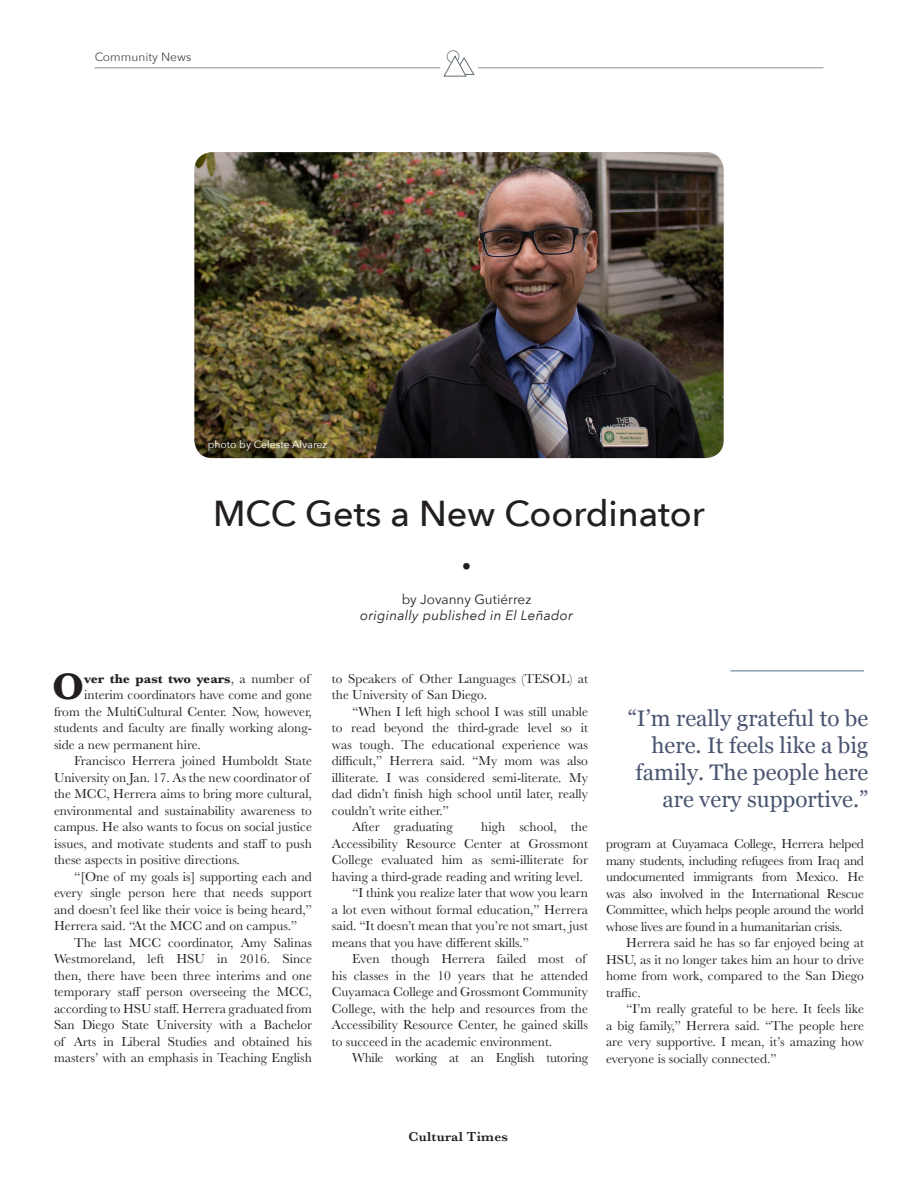
<style>
.page{position:relative;width:918px;height:1188px;background:#fff}
.page>*{position:absolute;margin:0;border:0;box-sizing:border-box;transform-origin:0 0}
.t1{font:700 38.4px "Baskerville";color:#231f20}
.t2{font:500 36px "Avenir Next";color:#231f20}
.t3{font:30px "Helvetica";color:#231f20}
.t4{font:22.5px/27px "Georgia";color:#495570;text-align:right}
.t5{font:13.5px/16.5px "Baskerville";color:#231f20;text-align:justify}
.t6{font:13.5px "Baskerville";letter-spacing:-.02em;color:#231f20}
.t7{font:italic 13.5px "Avenir Next";letter-spacing:.02em;color:#231f20}
.t8{font:700 13.5px "Baskerville";color:#231f20}
.t9{font:13.5px "Avenir Next";color:#231f20}
.t10{font:600 13.5px "Baskerville";letter-spacing:.02em;color:#231f20}
.t11{font:12px "Avenir Next";color:#231f20}
.t12{font:10.5px "Avenir Next";color:#fff}
.s1{font-weight:400}
</style>
<div class="page">
<hr style="left:94px;top:67px;width:346px;height:1px;background:#231f20">
<hr style="left:478px;top:67px;width:346px;height:1px;background:#231f20">
<div style="left:447px;top:50px;width:12px;height:13px;border:1px solid #8b8d90;border-radius:50%"></div>
<svg style="left:443px;top:55px;width:32px;height:22px"></svg>
<img style="left:194px;top:152px;width:530px;height:306px">
<hr style="left:730px;top:670px;width:134px;height:1px;background:#4f6e83">
<p class="t11" style="left:94px;top:47px;width:98px">Community News</p>
<p class="t12" style="left:208px;top:435px;width:121px">photo by Celeste Alvarez</p>
<p class="t2" style="left:213px;top:483px;width:493px">MCC Gets a New Coordinator</p>
<p class="t3" style="left:461px;top:543px;width:12px">•</p>
<p class="t9" style="left:402px;top:588px;width:131px">by Jovanny Gutiérrez</p>
<p class="t7" style="left:360px;top:604px;width:214px">originally published in El Leñador</p>
<p class="t1" style="left:52px;top:660px;width:34px">O</p>
<p class="t8" style="left:84px;top:669px;width:227px">ver the past two years<span class="s1">, a number of</span></p>
<p class="t5" style="left:84px;top:687px;width:229px">interim coordinators have come and gone</p>
<p class="t5" style="left:54px;top:703px;width:259px">from the MultiCultural Center. Now, however,</p>
<p class="t5" style="left:54px;top:720px;width:260px">students and faculty are finally working along-</p>
<p class="t5" style="left:54px;top:736px;width:148px">side a new permanent hire.</p>
<p class="t5" style="left:54px;top:753px;width:260px;text-align:left;text-indent:20px">Francisco Herrera joined Humboldt State University on Jan. 17. As the new coordinator of the MCC, Herrera aims to bring more cultural, environmental and sustainability awareness to campus. He also wants to focus on social justice issues, and motivate students and staff to push these aspects in positive directions.</p>
<p class="t5" style="left:54px;top:868px;width:259px;text-indent:20px">“[One of my goals is] supporting each and every single person here that needs support and doesn’t feel like their voice is being heard,” Herrera said. “At the MCC and on campus.”</p>
<p class="t5" style="left:54px;top:934px;width:260px;text-indent:20px">The last MCC coordinator, Amy Salinas Westmoreland, left HSU in 2016. Since then, there have been three interims and one temporary staff person overseeing the MCC, according to HSU staff. Herrera graduated from San Diego State University with a Bachelor of Arts in Liberal Studies and obtained his masters’ with an emphasis in Teaching English</p>
<p class="t5" style="left:332px;top:670px;width:258px">to Speakers of Other Languages (TESOL) at the University of San Diego.</p>
<p class="t5" style="left:332px;top:703px;width:258px;text-indent:20px">“When I left high school I was still unable to read beyond the third-grade level so it was tough. The educational experience was difficult,” Herrera said. “My mom was also illiterate. I was considered semi-literate. My dad didn’t finish high school until later, really couldn’t write either.”</p>
<p class="t5" style="left:352px;top:819px;width:102px">After graduating</p>
<p class="t5" style="left:332px;top:819px;width:258px;text-indent:149px">high school, the Accessibility Resource Center at Grossmont College evaluated him as semi-illiterate for having a third-grade reading and writing level.</p>
<p class="t5" style="left:332px;top:885px;width:258px;text-indent:20px">“I think you realize later that wow you learn a lot even without formal education,” Herrera said. “It doesn’t mean that you’re not smart, just means that you have different skills.”</p>
<p class="t5" style="left:332px;top:951px;width:258px;text-align:left;text-indent:20px">Even though Herrera failed most of his classes in the 10 years that he attended Cuyamaca College and Grossmont Community College, with the help and resources from the Accessibility Resource Center, he gained skills to succeed in the academic environment.</p>
<p class="t6" style="left:352px;top:1049px;width:237px">While working at an English tutoring</p>
<p class="t4" style="left:628px;top:704px;width:242px">“I’m really grateful to be here. It feels like a big family. The people here are very supportive.”</p>
<p class="t5" style="left:606px;top:836px;width:260px">program at Cuyamaca College, Herrera helped many students, including refugees from Iraq and undocumented immigrants from Mexico. He was also involved in the International Rescue Committee, which helps people around the world whose lives are found in a humanitarian crisis.</p>
<p class="t5" style="left:606px;top:935px;width:260px;text-indent:20px">Herrera said he has so far enjoyed being at HSU, as it no longer takes him an hour to drive home from work, compared to the San Diego traffic.</p>
<p class="t5" style="left:606px;top:1001px;width:260px;text-indent:20px">“I’m really grateful to be here. It feels like a big family,” Herrera said. “The people here are very supportive. I mean, it’s amazing how everyone is socially connected.”</p>
<p class="t10" style="left:409px;top:1127px;width:101px">Cultural Times</p>
</div>
